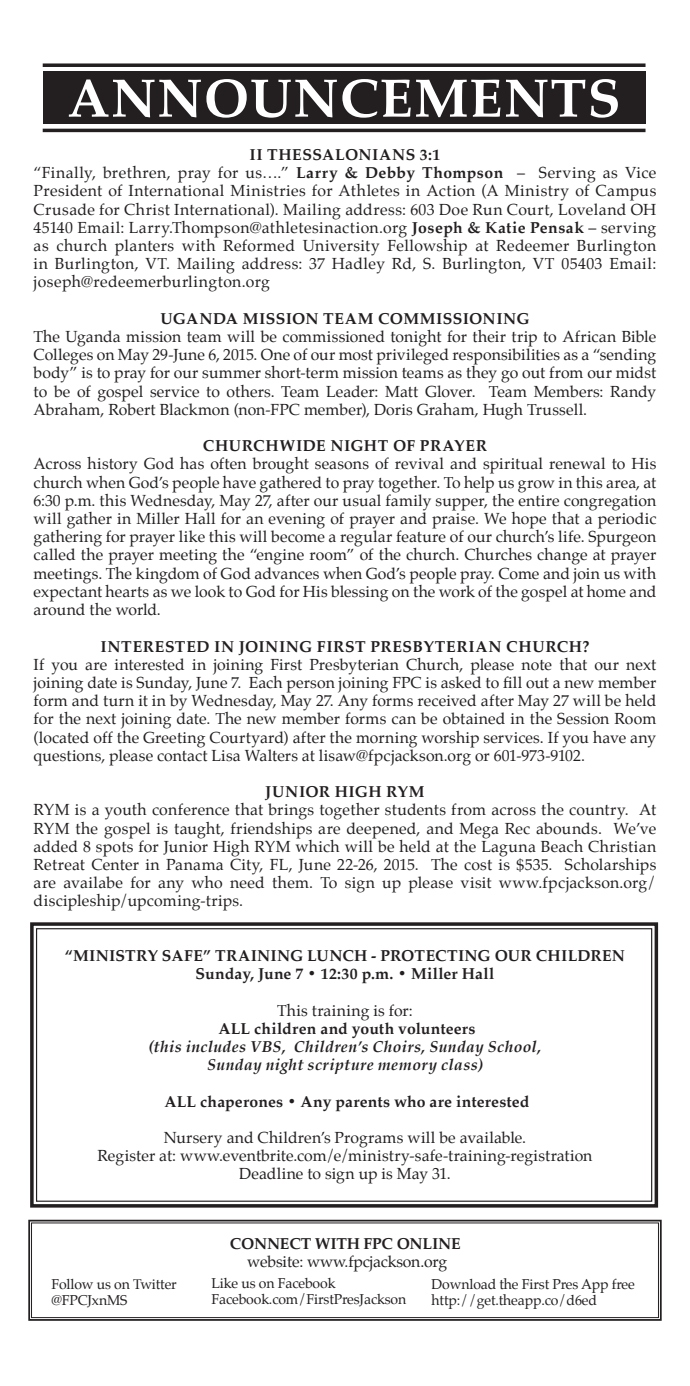
<style>
.page{position:relative;width:690px;height:1386px;background:#fff}
.page>*{position:absolute;margin:0;border:0;box-sizing:border-box;transform-origin:0 0}
.t1{font:700 54.25px "Palatino";letter-spacing:.02em;color:#fff}
.t2{font:15.75px/18.2px "Palatino";letter-spacing:.02em;color:#231f20;text-align:justify}
.t3{font:700 15.75px/18.2px "Palatino";letter-spacing:.02em;color:#231f20;text-align:center}
.t4{font:italic 700 15.75px/18.2px "Palatino";letter-spacing:.025em;color:#231f20;text-align:center}
.t5{font:700 15.75px "Palatino";letter-spacing:.045em;color:#231f20}
.t6{font:15.75px "Palatino";letter-spacing:-.01em;color:#231f20}
.t7{font:700 15.75px "Palatino";letter-spacing:-.01em;color:#231f20}
.t8{font:14px/15.8px "Palatino";letter-spacing:-.01em;color:#231f20}
.s1{font-weight:700}
</style>
<div class="page">
<div style="left:43px;top:71px;width:602px;height:53px;background:#231f20"></div>
<svg style="left:43px;top:63px;width:602px;height:4px;background:#3e3a3b"></svg>
<hr style="left:43px;top:129px;width:602px;height:3px;background:#231f20">
<svg style="left:28px;top:1219px;width:634px;height:102px"></svg>
<div style="left:31px;top:1223px;width:627px;height:95px;border:1px solid #231f20"></div>
<svg style="left:30px;top:922px;width:629px;height:286px"></svg>
<div style="left:36px;top:928px;width:615px;height:274px;border:1px solid #231f20"></div>
<h1 class="t1" style="left:67px;top:52px;width:554px">ANNOUNCEMENTS</h1>
<p class="t2" style="left:34px;top:145px;width:623px;text-align:left;text-indent:216px"><span class="s1">II THESSALONIANS 3:1<br></span>“Finally, brethren, pray for us….” <span class="s1">Larry &amp; Debby Thompson</span> – Serving as Vice President of International Ministries for Athletes in Action (A Ministry of Campus Crusade for Christ International). Mailing address: 603 Doe Run Court, Loveland OH 45140 Email: Larry.Thompson@athletesinaction.org <span class="s1">Joseph &amp; Katie Pensak</span> – serving as church planters with Reformed University Fellowship at Redeemer Burlington in Burlington, VT. Mailing address: 37 Hadley Rd, S. Burlington, VT 05403 Email: joseph@redeemerburlington.org</p>
<p class="t3" style="left:160px;top:309px;width:370px">UGANDA MISSION TEAM COMMISSIONING</p>
<p class="t2" style="left:34px;top:327px;width:623px">The Uganda mission team will be commissioned tonight for their trip to African Bible Colleges on May 29-June 6, 2015. One of our most privileged responsibilities as a “sending body” is to pray for our summer short-term mission teams as they go out from our midst to be of gospel service to others. Team Leader: Matt Glover. Team Members: Randy Abraham, Robert Blackmon (non-FPC member), Doris Graham, Hugh Trussell.</p>
<p class="t5" style="left:203px;top:432px;width:285px">CHURCHWIDE NIGHT OF PRAYER</p>
<p class="t2" style="left:34px;top:455px;width:623px">Across history God has often brought seasons of revival and spiritual renewal to His church when God’s people have gathered to pray together. To help us grow in this area, at 6:30 p.m. this Wednesday, May 27, after our usual family supper, the entire congregation will gather in Miller Hall for an evening of prayer and praise. We hope that a periodic gathering for prayer like this will become a regular feature of our church’s life. Spurgeon called the prayer meeting the “engine room” of the church. Churches change at prayer meetings. The kingdom of God advances when God’s people pray. Come and join us with expectant hearts as we look to God for His blessing on the work of the gospel at home and around the world.</p>
<p class="t5" style="left:100px;top:633px;width:490px">INTERESTED IN JOINING FIRST PRESBYTERIAN CHURCH?</p>
<p class="t2" style="left:34px;top:655px;width:623px">If you are interested in joining First Presbyterian Church, please note that our next joining date is Sunday, June 7. Each person joining FPC is asked to fill out a new member form and turn it in by Wednesday, May 27. Any forms received after May 27 will be held for the next joining date. The new member forms can be obtained in the Session Room (located off the Greeting Courtyard) after the morning worship services. If you have any questions, please contact Lisa Walters at lisaw@fpcjackson.org or 601-973-9102.</p>
<p class="t3" style="left:265px;top:782px;width:161px">JUNIOR HIGH RYM</p>
<p class="t2" style="left:34px;top:801px;width:623px">RYM is a youth conference that brings together students from across the country. At RYM the gospel is taught, friendships are deepened, and Mega Rec abounds. We’ve added 8 spots for Junior High RYM which will be held at the Laguna Beach Christian Retreat Center in Panama City, FL, June 22-26, 2015. The cost is $535. Scholarships are availabe for any who need them. To sign up please visit www.fpcjackson.org/ discipleship/upcoming-trips.</p>
<p class="t3" style="left:65px;top:946px;width:561px">“MINISTRY SAFE” TRAINING LUNCH - PROTECTING OUR CHILDREN<br>Sunday, June 7 • 12:30 p.m. • Miller Hall</p>
<p class="t2" style="left:277px;top:1001px;width:137px">This training is for:</p>
<p class="t3" style="left:218px;top:1019px;width:258px">ALL children and youth volunteers</p>
<p class="t4" style="left:148px;top:1038px;width:394px">(this includes VBS, Children’s Choirs, Sunday School,<br>Sunday night scripture memory class)</p>
<p class="t3" style="left:164px;top:1092px;width:366px">ALL chaperones • Any parents who are interested</p>
<p class="t2" style="left:97px;top:1129px;width:496px;text-align:center">Nursery and Children’s Programs will be available.<br>Register at: www.eventbrite.com/e/ministry-safe-training-registration<br>Deadline to sign up is May 31.</p>
<p class="t7" style="left:230px;top:1230px;width:232px">CONNECT WITH FPC ONLINE</p>
<p class="t6" style="left:247px;top:1248px;width:201px">website: www.fpcjackson.org</p>
<p class="t8" style="left:51px;top:1277px;width:127px">Follow us on Twitter @FPCJxnMS</p>
<p class="t8" style="left:211px;top:1275px;width:196px">Like us on Facebook<br>Facebook.com/FirstPresJackson</p>
<p class="t8" style="left:431px;top:1277px;width:204px">Download the First Pres App free http://get.theapp.co/d6ed</p>
</div>
